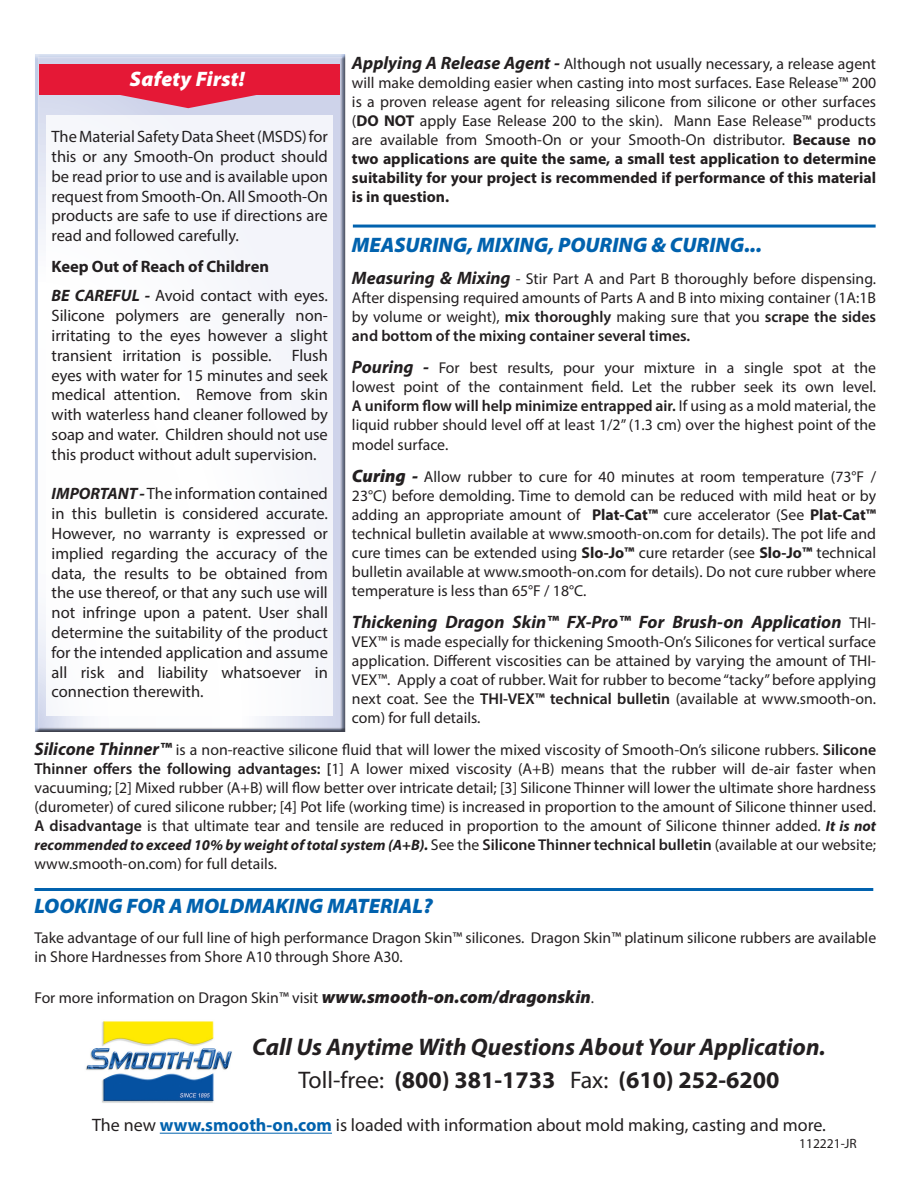
<style>
.page{position:relative;width:918px;height:1188px;background:#fff}
.page>*{position:absolute;margin:0;border:0;box-sizing:border-box;transform-origin:0 0}
.t1{font:italic 700 24px "Myriad Pro";color:#231f20}
.t2{font:700 24px "Myriad Pro";color:#231f20}
.t3{font:italic 900 21px "Myriad Pro";color:#0162ae}
.t4{font:italic 900 21px "Myriad Pro";letter-spacing:.01em;color:#fff}
.t5{font:18px "Myriad Pro";color:#231f20}
.t6{font:italic 700 18px "Myriad Pro";color:#231f20}
.t7{font:16.5px/19.8px "Myriad Pro";letter-spacing:-.005em;color:#231f20;text-align:justify}
.t8{font:700 16.5px "Myriad Pro";letter-spacing:-.005em;color:#231f20}
.t9{font:15.75px/18.9px "Myriad Pro";color:#231f20;text-align:justify}
.t10{font:italic 700 15px "Myriad Pro";color:#231f20}
.t11{font:13.5px "Myriad Pro";color:#231f20}
.s1{font-weight:700;font-style:italic;font-size:18px}
.s2{font-weight:700}
.s3{font-weight:600}
.s4{font-weight:900;font-style:italic;font-size:18px}
.s5{font-weight:400;font-style:normal;font-size:15.75px}
.s6{font-weight:700;font-style:italic;font-size:15px}
.s7{font-weight:600;font-style:normal;font-size:15.75px}
.s8{font-weight:700;font-style:italic}
.s9{font-weight:400}
.s10{font-weight:700;color:#0162ae}
</style>
<div class="page">
<div style="left:35px;top:54px;width:313px;height:679px;background:#231f20;opacity:.75"></div>
<div style="left:46px;top:115px;width:287px;height:601px;background:#fff"></div>
<div style="left:39px;top:64px;width:301px;height:30px;background:#e51836"></div>
<svg style="left:118px;top:95px;width:140px;height:13px"></svg>
<img style="left:86px;top:1021px;width:146px;height:82px">
<hr style="left:160px;top:1133px;width:172px;height:1px;background:#0162ae">
<hr style="left:353px;top:225px;width:523px;height:3px;background:#0162ae">
<hr style="left:34px;top:888px;width:839px;height:3px;background:#0162ae">
<p class="t9" style="left:352px;top:54px;width:526px"><span class="s1">Applying A Release Agent -</span> Although not usually necessary, a release agent will make demolding easier when casting into most surfaces. Ease Release™ 200 is a proven release agent for releasing silicone from silicone or other surfaces (<span class="s2">DO NOT</span> apply Ease Release 200 to the skin). Mann Ease Release™ products are available from Smooth-On or your Smooth-On distributor. <span class="s2">Because no two applications are quite the same, a small test application to determine suitability for your project is recommended if performance of this material is in question.</span></p>
<p class="t3" style="left:352px;top:231px;width:412px">MEASURING, MIXING, POURING &amp; CURING...</p>
<p class="t9" style="left:352px;top:269px;width:526px"><span class="s1">Measuring &amp; Mixing</span> - Stir Part A and Part B thoroughly before dispensing.<br>After dispensing required amounts of Parts A and B into mixing container (1A:1B by volume or weight), <span class="s3">mix thoroughly</span> making sure that you <span class="s3">scrape the sides and bottom of the mixing container several times.</span></p>
<p class="t9" style="left:352px;top:358px;width:526px"><span class="s1">Pouring -</span> For best results, pour your mixture in a single spot at the lowest point of the containment field. Let the rubber seek its own level.<br><span class="s3">A uniform flow will help minimize entrapped air.</span> If using as a mold material, the liquid rubber should level off at least 1/2” (1.3 cm) over the highest point of the model surface.</p>
<p class="t9" style="left:352px;top:467px;width:526px"><span class="s4">Curing -</span> Allow rubber to cure for 40 minutes at room temperature (73°F / 23°C) before demolding. Time to demold can be reduced with mild heat or by adding an appropriate amount of <span class="s2">Plat-Cat™</span> cure accelerator (See <span class="s2">Plat-Cat™ </span>technical bulletin available at www.smooth-on.com for details). The pot life and cure times can be extended using <span class="s2">Slo-Jo™</span> cure retarder (see <span class="s2">Slo-Jo™</span> technical bulletin available at www.smooth-on.com for details). Do not cure rubber where temperature is less than 65°F / 18°C.</p>
<p class="t6" style="left:352px;top:610px;width:526px">Thickening Dragon Skin™ FX-Pro™ For Brush-on Application <span class="s5">THI-</span></p>
<p class="t9" style="left:352px;top:632px;width:526px">VEX™ is made especially for thickening Smooth-On’s Silicones for vertical surface application. Different viscosities can be attained by varying the amount of THI-VEX™. Apply a coat of rubber. Wait for rubber to become “tacky” before applying next coat. See the <span class="s3">THI-VEX™ technical bulletin</span> (available at www.smooth-on. com) for full details.</p>
<p class="t9" style="left:35px;top:740px;width:843px"><span class="s1">Silicone Thinner™</span> is a non-reactive silicone fluid that will lower the mixed viscosity of Smooth-On’s silicone rubbers. <span class="s3">Silicone Thinner offers the following advantages: [</span>1] A lower mixed viscosity (A+B) means that the rubber will de-air faster when vacuuming; [2] Mixed rubber (A+B) will flow better over intricate detail; [3] Silicone Thinner will lower the ultimate shore hardness (durometer) of cured silicone rubber; [4] Pot life (working time) is increased in proportion to the amount of Silicone thinner used.<br><span class="s3">A disadvantage</span> is that ultimate tear and tensile are reduced in proportion to the amount of Silicone thinner added. <span class="s6">It is not</span></p>
<p class="t10" style="left:35px;top:835px;width:843px">recommended to exceed 10% by weight of total system (A+B). <span class="s5">See the</span> <span class="s7">Silicone Thinner technical bulletin</span> <span class="s5">(available at our website;</span></p>
<p class="t9" style="left:35px;top:854px;width:244px">www.smooth-on.com) for full details.</p>
<p class="t3" style="left:35px;top:892px;width:400px">LOOKING FOR A MOLDMAKING MATERIAL?</p>
<p class="t9" style="left:35px;top:928px;width:843px">Take advantage of our full line of high performance Dragon Skin™ silicones. Dragon Skin™ platinum silicone rubbers are available in Shore Hardnesses from Shore A10 through Shore A30.</p>
<p class="t9" style="left:35px;top:988px;width:561px">For more information on Dragon Skin™ visit <span class="s4">www.smooth-on.com/dragonskin</span>.</p>
<p class="t4" style="left:130px;top:65px;width:116px">Safety First!</p>
<p class="t7" style="left:52px;top:127px;width:278px">The Material Safety Data Sheet (MSDS) for this or any Smooth-On product should be read prior to use and is available upon request from Smooth-On. All Smooth-On products are safe to use if directions are read and followed carefully.</p>
<p class="t8" style="left:52px;top:256px;width:219px">Keep Out of Reach of Children</p>
<p class="t7" style="left:52px;top:286px;width:278px"><span class="s8">BE CAREFUL -</span> Avoid contact with eyes.<br>Silicone polymers are generally non&shy;irritating to the eyes however a slight transient irritation is possible. Flush eyes with water for 15 minutes and seek medical attention. Remove from skin with waterless hand cleaner followed by soap and water. Children should not use this product without adult supervision.</p>
<p class="t7" style="left:52px;top:484px;width:278px"><span class="s8">IMPORTANT -</span> The information contained in this bulletin is considered accurate.<br>However, no warranty is expressed or implied regarding the accuracy of the data, the results to be obtained from the use thereof, or that any such use will not infringe upon a patent. User shall determine the suitability of the product for the intended application and assume all risk and liability whatsoever in connection therewith.</p>
<p class="t1" style="left:252px;top:1031px;width:575px">Call Us Anytime With Questions About Your Application.</p>
<p class="t2" style="left:298px;top:1064px;width:483px"><span class="s9">Toll-free:</span> (800) 381-1733 <span class="s9">Fax:</span> (610) 252-6200</p>
<p class="t5" style="left:92px;top:1114px;width:735px">The new <span class="s10">www.smooth-on.com</span> is loaded with information about mold making, casting and more.</p>
<p class="t11" style="left:799px;top:1135px;width:59px">112221-JR</p>
</div>
